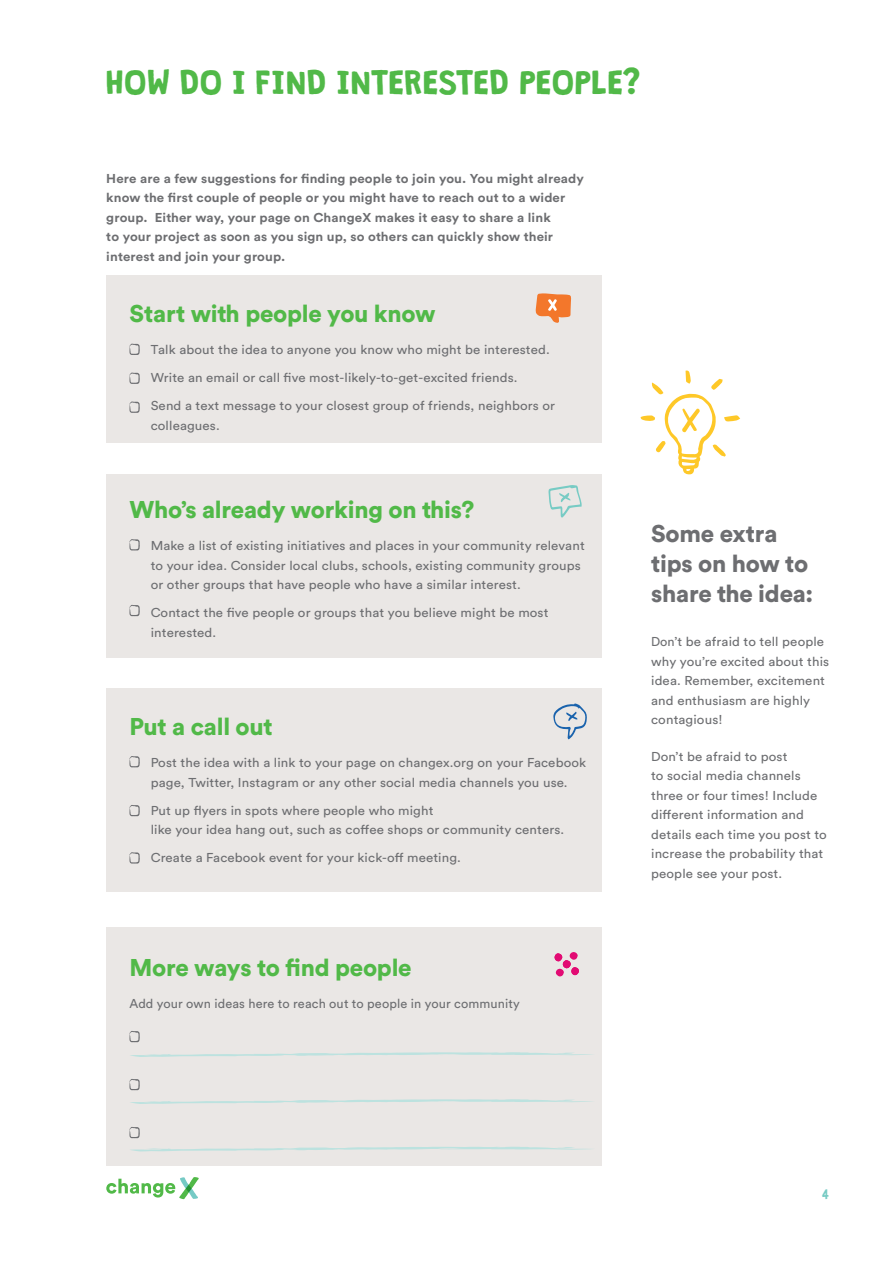
<style>
.page{position:relative;width:893px;height:1263px;background:#fff}
.page>*{position:absolute;margin:0;border:0;box-sizing:border-box;transform-origin:0 0}
.t1{font:30px "Granstander Clean";letter-spacing:-.01em;color:#51b948}
.t2{font:900 24px "Circular Std";letter-spacing:-.01em;color:#51b948}
.t3{font:900 24px/30px "Circular Std";letter-spacing:-.01em;color:#6d6e71}
.t4{font:12.75px/19.5px "Circular Std";letter-spacing:.01em;color:#6d6e71;scale:1.05 1}
.t5{font:700 12.75px/19.5px "Circular Std";letter-spacing:.01em;color:#6d6e71;scale:1.05 1}
.t6{font:12.75px/19.5px "Circular Std";letter-spacing:.01em;color:#6d6e71}
.t7{font:12px "Granstander Clean";color:#77cbc4}
</style>
<div class="page">
<svg style="left:106px;top:1177px;width:93px;height:22px"></svg>
<div style="left:106px;top:688px;width:496px;height:204px;background:#eae7e5"></div>
<div style="left:106px;top:927px;width:496px;height:239px;background:#eae7e5"></div>
<svg style="left:130px;top:1052px;width:462px;height:5px"></svg>
<svg style="left:130px;top:1099px;width:462px;height:5px"></svg>
<svg style="left:129px;top:756px;width:11px;height:11px"></svg>
<svg style="left:129px;top:805px;width:11px;height:11px"></svg>
<svg style="left:129px;top:852px;width:11px;height:11px"></svg>
<div style="left:106px;top:275px;width:496px;height:168px;background:#eae7e5"></div>
<svg style="left:129px;top:344px;width:11px;height:11px"></svg>
<svg style="left:129px;top:373px;width:11px;height:11px"></svg>
<svg style="left:129px;top:401px;width:11px;height:12px"></svg>
<div style="left:106px;top:474px;width:496px;height:183px;background:#eae7e5"></div>
<svg style="left:129px;top:539px;width:11px;height:11px"></svg>
<svg style="left:129px;top:1031px;width:11px;height:11px"></svg>
<svg style="left:129px;top:1079px;width:11px;height:11px"></svg>
<svg style="left:129px;top:605px;width:11px;height:11px"></svg>
<svg style="left:548px;top:485px;width:34px;height:33px"></svg>
<svg style="left:553px;top:703px;width:34px;height:36px"></svg>
<svg style="left:641px;top:370px;width:99px;height:104px"></svg>
<svg style="left:536px;top:293px;width:35px;height:30px"></svg>
<svg style="left:555px;top:952px;width:24px;height:25px"></svg>
<svg style="left:130px;top:1147px;width:460px;height:4px"></svg>
<svg style="left:129px;top:1127px;width:11px;height:11px"></svg>
<p class="t1" style="left:106px;top:66px;width:536px">HOW DO I FIND INTERESTED PEOPLE?</p>
<p class="t5" style="left:106px;top:168px;width:456px">Here are a few suggestions for finding people to join you. You might already know the first couple of people or you might have to reach out to a wider group. Either way, your page on ChangeX makes it easy to share a link<br>to your project as soon as you sign up, so others can quickly show their interest and join your group.</p>
<p class="t2" style="left:129px;top:298px;width:308px">Start with people you know</p>
<p class="t6" style="left:151px;top:340px;width:400px">Talk about the idea to anyone you know who might be interested.</p>
<p class="t4" style="left:151px;top:368px;width:351px">Write an email or call five most-likely-to-get-excited friends.</p>
<p class="t4" style="left:151px;top:396px;width:387px">Send a text message to your closest group of friends, neighbors or colleagues.</p>
<p class="t2" style="left:129px;top:494px;width:347px">Who’s already working on this?</p>
<p class="t4" style="left:151px;top:536px;width:415px">Make a list of existing initiatives and places in your community relevant to your idea. Consider local clubs, schools, existing community groups or other groups that have people who have a similar interest.</p>
<p class="t4" style="left:151px;top:603px;width:380px">Contact the five people or groups that you believe might be most interested.</p>
<p class="t2" style="left:129px;top:711px;width:145px">Put a call out</p>
<p class="t4" style="left:151px;top:753px;width:416px">Post the idea with a link to your page on changex.org on your Facebook page, Twitter, Instagram or any other social media channels you use.</p>
<p class="t4" style="left:151px;top:800px;width:395px">Put up flyers in spots where people who might<br>like your idea hang out, such as coffee shops or community centers.</p>
<p class="t4" style="left:151px;top:848px;width:297px">Create a Facebook event for your kick-off meeting.</p>
<p class="t2" style="left:129px;top:951px;width:284px">More ways to find people</p>
<p class="t6" style="left:129px;top:993px;width:392px">Add your own ideas here to reach out to people in your community</p>
<p class="t3" style="left:651px;top:518px;width:164px">Some extra tips on how to share the idea:</p>
<p class="t6" style="left:651px;top:632px;width:180px">Don’t be afraid to tell people why you’re excited about this idea. Remember, excitement and enthusiasm are highly contagious!</p>
<p class="t4" style="left:651px;top:746px;width:169px">Don’t be afraid to post<br>to social media channels three or four times! Include different information and details each time you post to increase the probability that people see your post.</p>
<p class="t7" style="left:822px;top:1188px;width:9px">4</p>
</div>
